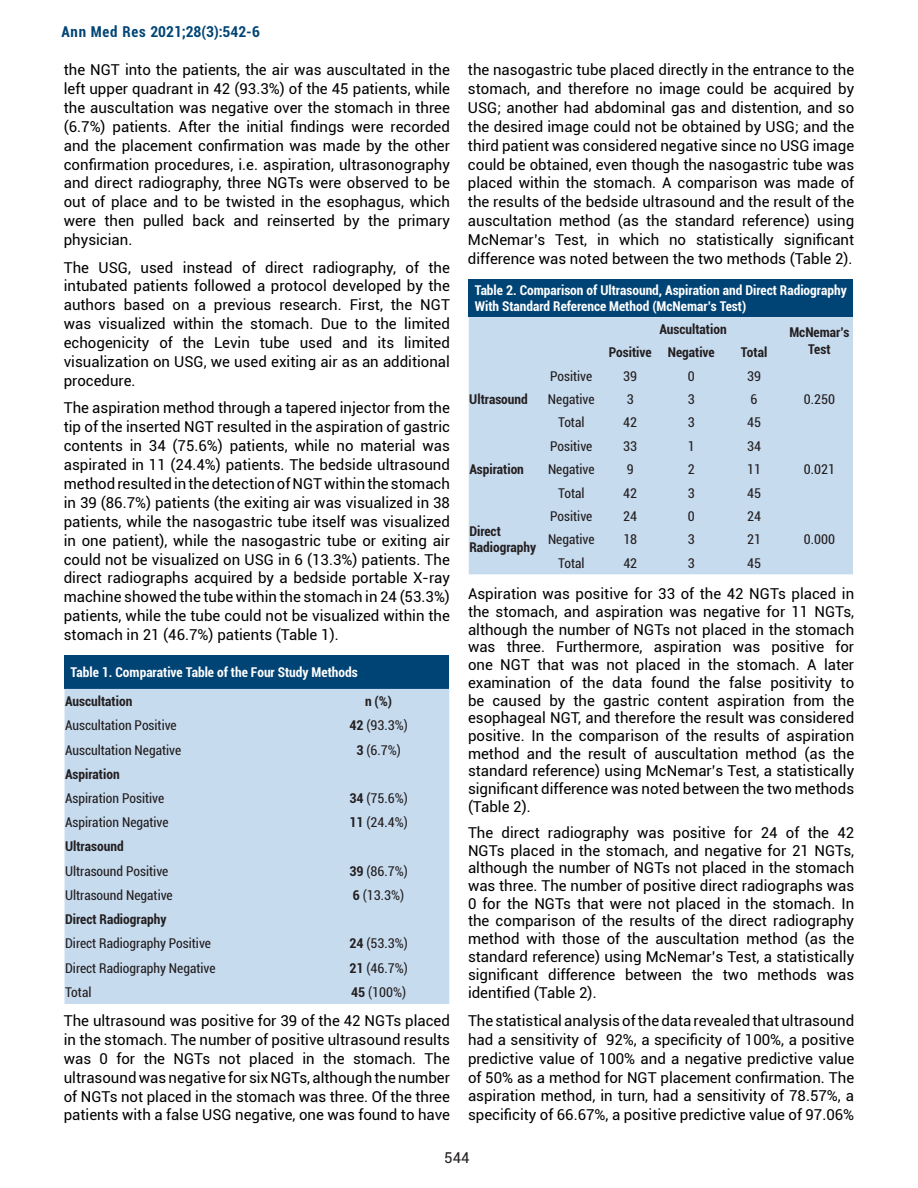
<style>
.page{position:relative;width:918px;height:1188px;background:#fff}
.page>*{position:absolute;margin:0;border:0;box-sizing:border-box;transform-origin:0 0}
.t1{font:15px/18.9px "Roboto";color:#000;text-align:justify}
.t2{font:700 condensed 15px "Roboto";letter-spacing:.025em;color:#004475}
.t3{font:15px "Roboto";color:#231f20}
.t4{font:condensed 13.5px "Roboto";color:#231f20}
.t5{font:700 condensed 13.5px/16.2px "Roboto";color:#fff}
.t6{font:700 condensed 13.5px/16.2px "Roboto";color:#231f20}
.s1{font-weight:700}
</style>
<div class="page">
<div style="left:65px;top:655px;width:384px;height:34px;background:#004475"></div>
<div style="left:65px;top:689px;width:384px;height:315px;background:#c7dbef"></div>
<div style="left:469px;top:279px;width:384px;height:38px;background:#004475"></div>
<div style="left:469px;top:317px;width:384px;height:257px;background:#c7dbef"></div>
<p class="t2" style="left:61px;top:21px;width:200px">Ann Med Res 2021;28(3):542-6</p>
<p class="t1" style="left:64px;top:60px;width:388px">the NGT into the patients, the air was auscultated in the left upper quadrant in 42 (93.3%) of the 45 patients, while the auscultation was negative over the stomach in three (6.7%) patients. After the initial findings were recorded and the placement confirmation was made by the other confirmation procedures, i.e. aspiration, ultrasonography and direct radiography, three NGTs were observed to be out of place and to be twisted in the esophagus, which were then pulled back and reinserted by the primary physician.</p>
<p class="t1" style="left:64px;top:257px;width:388px">The USG, used instead of direct radiography, of the intubated patients followed a protocol developed by the authors based on a previous research. First, the NGT was visualized within the stomach. Due to the limited echogenicity of the Levin tube used and its limited visualization on USG, we used exiting air as an additional procedure.</p>
<p class="t1" style="left:64px;top:398px;width:388px">The aspiration method through a tapered injector from the tip of the inserted NGT resulted in the aspiration of gastric contents in 34 (75.6%) patients, while no material was aspirated in 11 (24.4%) patients. The bedside ultrasound method resulted in the detection of NGT within the stomach in 39 (86.7%) patients (the exiting air was visualized in 38 patients, while the nasogastric tube itself was visualized in one patient), while the nasogastric tube or exiting air could not be visualized on USG in 6 (13.3%) patients. The direct radiographs acquired by a bedside portable X-ray machine showed the tube within the stomach in 24 (53.3%) patients, while the tube could not be visualized within the stomach in 21 (46.7%) patients (Table 1).</p>
<p class="t5" style="left:71px;top:664px;width:289px">Table 1. Comparative Table of the Four Study Methods</p>
<p class="t6" style="left:65px;top:693px;width:69px">Auscultation</p>
<p class="t6" style="left:365px;top:693px;width:29px">n (%)</p>
<p class="t4" style="left:65px;top:716px;width:113px">Auscultation Positive</p>
<p class="t4" style="left:349px;top:716px;width:60px"><span class="s1">42</span> (93.3%)</p>
<p class="t4" style="left:65px;top:740px;width:118px">Auscultation Negative</p>
<p class="t4" style="left:356px;top:740px;width:46px"><span class="s1">3</span> (6.7%)</p>
<p class="t6" style="left:65px;top:765px;width:56px">Aspiration</p>
<p class="t4" style="left:65px;top:789px;width:101px">Aspiration Positive</p>
<p class="t4" style="left:349px;top:789px;width:60px"><span class="s1">34</span> (75.6%)</p>
<p class="t4" style="left:65px;top:813px;width:105px">Aspiration Negative</p>
<p class="t4" style="left:349px;top:813px;width:60px"><span class="s1">11</span> (24.4%)</p>
<p class="t6" style="left:65px;top:838px;width:60px">Ultrasound</p>
<p class="t4" style="left:65px;top:862px;width:105px">Ultrasound Positive</p>
<p class="t4" style="left:349px;top:862px;width:60px"><span class="s1">39</span> (86.7%)</p>
<p class="t4" style="left:65px;top:886px;width:109px">Ultrasound Negative</p>
<p class="t4" style="left:353px;top:886px;width:53px"><span class="s1">6</span> (13.3%)</p>
<p class="t6" style="left:65px;top:911px;width:103px">Direct Radiography</p>
<p class="t4" style="left:65px;top:934px;width:147px">Direct Radiography Positive</p>
<p class="t4" style="left:349px;top:934px;width:60px"><span class="s1">24</span> (53.3%)</p>
<p class="t4" style="left:65px;top:958px;width:152px">Direct Radiography Negative</p>
<p class="t4" style="left:349px;top:958px;width:60px"><span class="s1">21</span> (46.7%)</p>
<p class="t4" style="left:65px;top:983px;width:28px">Total</p>
<p class="t4" style="left:351px;top:983px;width:57px"><span class="s1">45</span> (100%)</p>
<p class="t1" style="left:64px;top:1011px;width:388px">The ultrasound was positive for 39 of the 42 NGTs placed in the stomach. The number of positive ultrasound results was 0 for the NGTs not placed in the stomach. The ultrasound was negative for six NGTs, although the number of NGTs not placed in the stomach was three. Of the three patients with a false USG negative, one was found to have</p>
<p class="t1" style="left:468px;top:60px;width:388px">the nasogastric tube placed directly in the entrance to the stomach, and therefore no image could be acquired by USG; another had abdominal gas and distention, and so the desired image could not be obtained by USG; and the third patient was considered negative since no USG image could be obtained, even though the nasogastric tube was placed within the stomach. A comparison was made of the results of the bedside ultrasound and the result of the auscultation method (as the standard reference) using McNemar’s Test, in which no statistically significant difference was noted between the two methods (Table 2).</p>
<p class="t5" style="left:475px;top:281px;width:373px">Table 2. Comparison of Ultrasound, Aspiration and Direct Radiography<br>With Standard Reference Method (McNemar’s Test)</p>
<p class="t6" style="left:659px;top:320px;width:69px">Auscultation</p>
<p class="t6" style="left:789px;top:324px;width:62px">McNemar’s</p>
<p class="t6" style="left:609px;top:344px;width:108px">Positive Negative</p>
<p class="t6" style="left:808px;top:340px;width:24px">Test</p>
<p class="t6" style="left:741px;top:344px;width:28px">Total</p>
<p class="t6" style="left:469px;top:391px;width:60px">Ultrasound</p>
<p class="t6" style="left:469px;top:461px;width:56px">Aspiration</p>
<p class="t4" style="left:550px;top:366px;width:44px">Positive</p>
<p class="t4" style="left:623px;top:366px;width:15px">39</p>
<p class="t4" style="left:688px;top:366px;width:8px">0</p>
<p class="t4" style="left:747px;top:366px;width:15px">39</p>
<p class="t4" style="left:548px;top:390px;width:48px">Negative</p>
<p class="t4" style="left:627px;top:390px;width:8px">3</p>
<p class="t4" style="left:688px;top:390px;width:8px">3</p>
<p class="t4" style="left:751px;top:390px;width:8px">6</p>
<p class="t4" style="left:804px;top:390px;width:33px">0.250</p>
<p class="t4" style="left:558px;top:413px;width:28px">Total</p>
<p class="t4" style="left:623px;top:413px;width:15px">42</p>
<p class="t4" style="left:688px;top:413px;width:8px">3</p>
<p class="t4" style="left:747px;top:413px;width:15px">45</p>
<p class="t4" style="left:550px;top:437px;width:44px">Positive</p>
<p class="t4" style="left:623px;top:437px;width:15px">33</p>
<p class="t4" style="left:688px;top:437px;width:8px">1</p>
<p class="t4" style="left:747px;top:437px;width:15px">34</p>
<p class="t4" style="left:548px;top:460px;width:48px">Negative</p>
<p class="t4" style="left:627px;top:460px;width:8px">9</p>
<p class="t4" style="left:688px;top:460px;width:8px">2</p>
<p class="t4" style="left:747px;top:460px;width:15px">11</p>
<p class="t4" style="left:804px;top:460px;width:33px">0.021</p>
<p class="t4" style="left:558px;top:483px;width:28px">Total</p>
<p class="t4" style="left:623px;top:483px;width:15px">42</p>
<p class="t4" style="left:688px;top:483px;width:8px">3</p>
<p class="t4" style="left:747px;top:483px;width:15px">45</p>
<p class="t4" style="left:550px;top:507px;width:44px">Positive</p>
<p class="t4" style="left:623px;top:507px;width:15px">24</p>
<p class="t4" style="left:688px;top:507px;width:8px">0</p>
<p class="t4" style="left:747px;top:507px;width:15px">24</p>
<p class="t4" style="left:548px;top:530px;width:48px">Negative</p>
<p class="t4" style="left:623px;top:530px;width:15px">18</p>
<p class="t4" style="left:688px;top:530px;width:8px">3</p>
<p class="t4" style="left:747px;top:530px;width:15px">21</p>
<p class="t4" style="left:804px;top:530px;width:33px">0.000</p>
<p class="t4" style="left:558px;top:554px;width:28px">Total</p>
<p class="t4" style="left:623px;top:554px;width:15px">42</p>
<p class="t4" style="left:688px;top:554px;width:8px">3</p>
<p class="t4" style="left:747px;top:554px;width:15px">45</p>
<p class="t1" style="left:468px;top:585px;width:388px;line-height:17.7px">Aspiration was positive for 33 of the 42 NGTs placed in the stomach, and aspiration was negative for 11 NGTs, although the number of NGTs not placed in the stomach was three. Furthermore, aspiration was positive for one NGT that was not placed in the stomach. A later examination of the data found the false positivity to be caused by the gastric content aspiration from the esophageal NGT, and therefore the result was considered positive. In the comparison of the results of aspiration method and the result of auscultation method (as the standard reference) using McNemar’s Test, a statistically significant difference was noted between the two methods (Table 2).</p>
<p class="t1" style="left:468px;top:823px;width:388px;line-height:17.9px">The direct radiography was positive for 24 of the 42<br>NGTs placed in the stomach, and negative for 21 NGTs, although the number of NGTs not placed in the stomach was three. The number of positive direct radiographs was 0 for the NGTs that were not placed in the stomach. In the comparison of the results of the direct radiography method with those of the auscultation method (as the standard reference) using McNemar’s Test, a statistically significant difference between the two methods was identified (Table 2).</p>
<p class="t1" style="left:468px;top:1011px;width:388px">The statistical analysis of the data revealed that ultrasound had a sensitivity of 92%, a specificity of 100%, a positive predictive value of 100% and a negative predictive value of 50% as a method for NGT placement confirmation. The aspiration method, in turn, had a sensitivity of 78.57%, a specificity of 66.67%, a positive predictive value of 97.06%</p>
<p class="t6" style="left:469px;top:523px;width:68px">Direct<br>Radiography</p>
<p class="t3" style="left:444px;top:1147px;width:27px">544</p>
</div>
